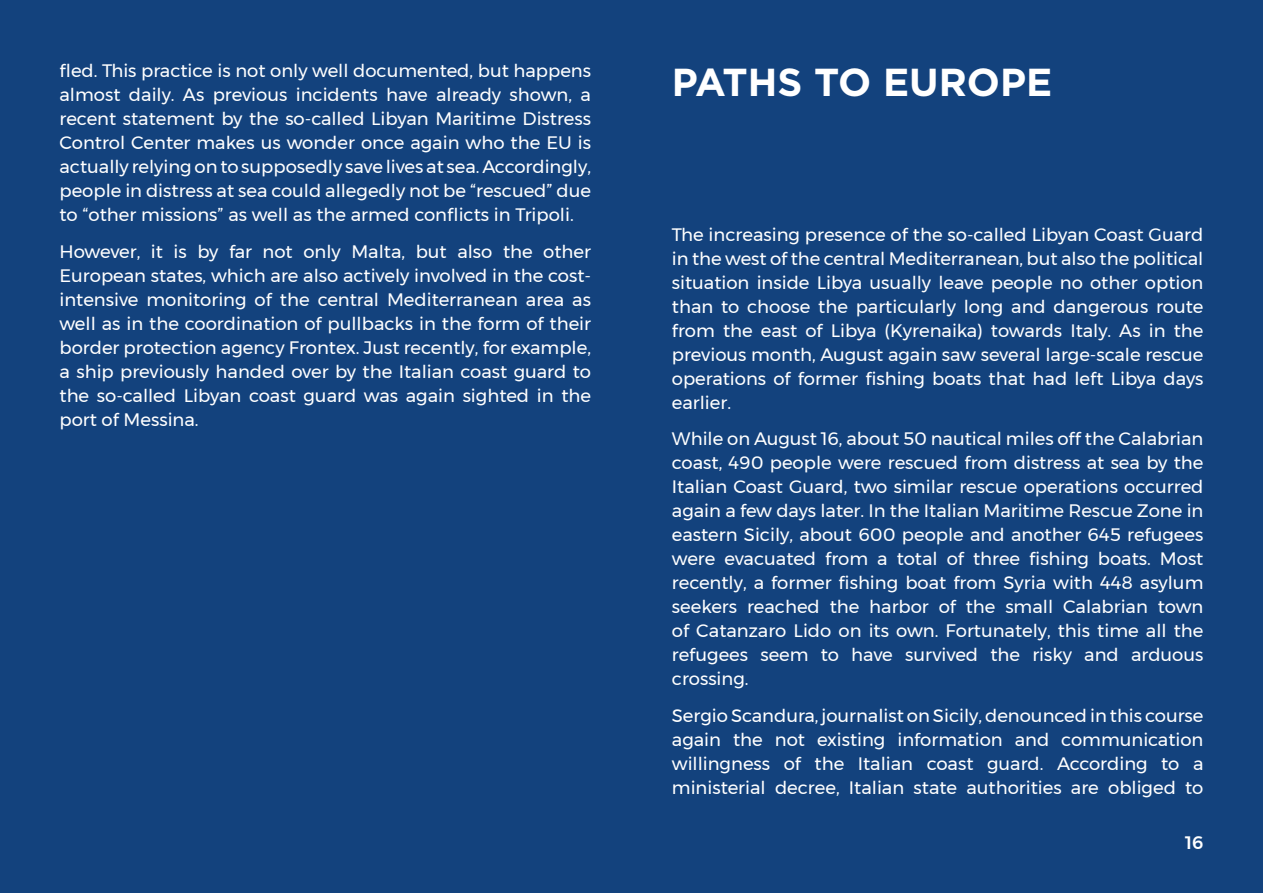
<style>
.page{position:relative;width:1263px;height:893px;background:#13427d}
.page>*{position:absolute;margin:0;border:0;box-sizing:border-box;transform-origin:0 0}
.t1{font:700 39px "Gotham";color:#fff}
.t2{font:18px/24px "Montserrat";color:#fff;text-align:justify}
.t3{font:500 18px "Montserrat";color:#fff}
</style>
<div class="page">
<p class="t2" style="left:60px;top:58px;width:533px">fled. This practice is not only well documented, but happens almost daily. As previous incidents have already shown, a recent statement by the so-called Libyan Maritime Distress Control Center makes us wonder once again who the EU is actually relying on to supposedly save lives at sea. Accordingly, people in distress at sea could allegedly not be “rescued” due to “other missions” as well as the armed conflicts in Tripoli.</p>
<p class="t2" style="left:60px;top:239px;width:533px">However, it is by far not only Malta, but also the other European states, which are also actively involved in the cost&shy;intensive monitoring of the central Mediterranean area as well as in the coordination of pullbacks in the form of their border protection agency Frontex. Just recently, for example, a ship previously handed over by the Italian coast guard to the so-called Libyan coast guard was again sighted in the port of Messina.</p>
<h1 class="t1" style="left:672px;top:60px;width:382px">PATHS TO EUROPE</h1>
<p class="t2" style="left:672px;top:222px;width:533px">The increasing presence of the so-called Libyan Coast Guard in the west of the central Mediterranean, but also the political situation inside Libya usually leave people no other option than to choose the particularly long and dangerous route from the east of Libya (Kyrenaika) towards Italy. As in the previous month, August again saw several large-scale rescue operations of former fishing boats that had left Libya days earlier.</p>
<p class="t2" style="left:672px;top:427px;width:533px">While on August 16, about 50 nautical miles off the Calabrian coast, 490 people were rescued from distress at sea by the Italian Coast Guard, two similar rescue operations occurred again a few days later. In the Italian Maritime Rescue Zone in eastern Sicily, about 600 people and another 645 refugees were evacuated from a total of three fishing boats. Most recently, a former fishing boat from Syria with 448 asylum seekers reached the harbor of the small Calabrian town of Catanzaro Lido on its own. Fortunately, this time all the refugees seem to have survived the risky and arduous crossing.</p>
<p class="t2" style="left:672px;top:703px;width:533px">Sergio Scandura, journalist on Sicily, denounced in this course again the not existing information and communication willingness of the Italian coast guard. According to a ministerial decree, Italian state authorities are obliged to</p>
<p class="t3" style="left:1185px;top:828px;width:20px">16</p>
</div>
